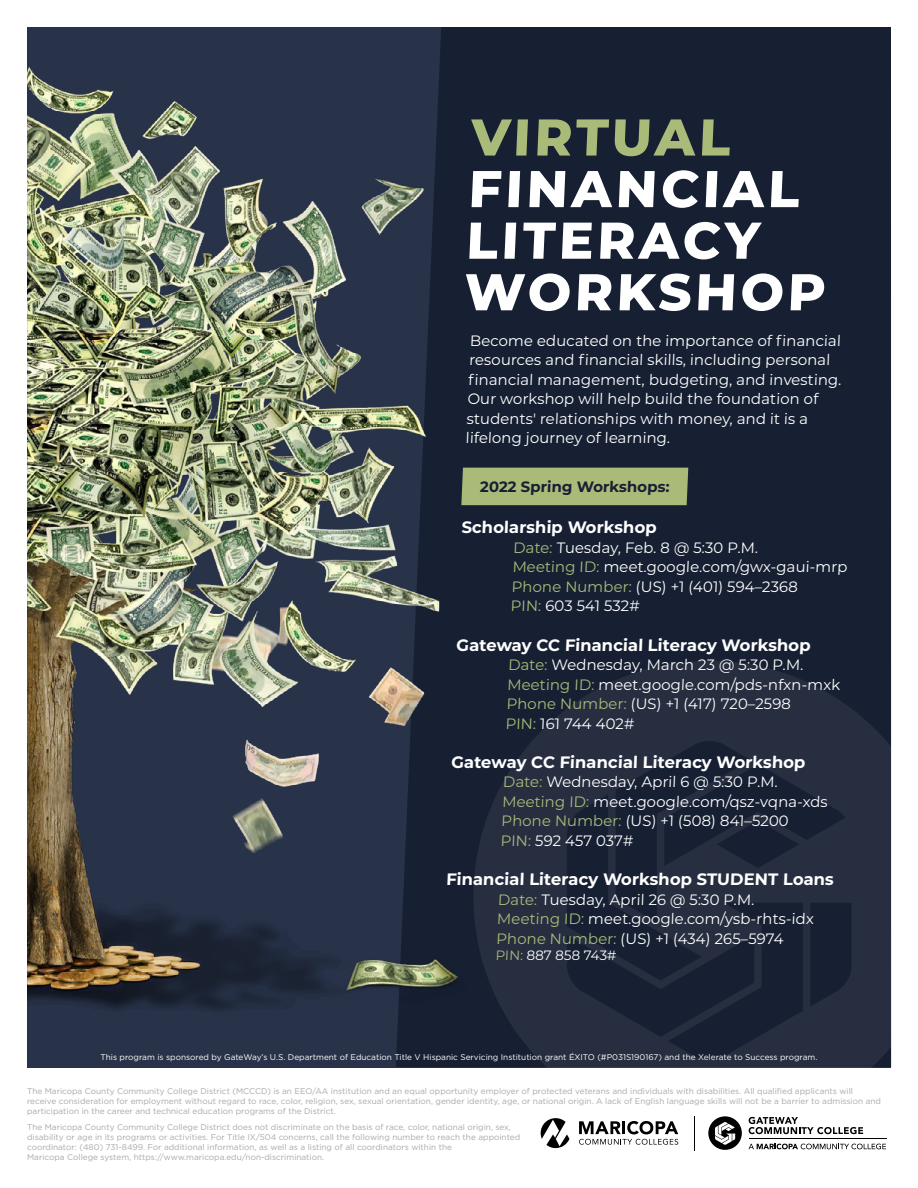
<style>
.page{position:relative;width:918px;height:1188px;background:#fff}
.page>*{position:absolute;margin:0;border:0;box-sizing:border-box;transform-origin:0 0}
.t1{font:800 51.6px/51.6px "Montserrat";letter-spacing:.065em;color:#fff}
.t2{font:800 51.6px "Montserrat";color:#aaba79}
.t3{font:700 16.5px "Montserrat";color:#fff}
.t4{font:15px/19.5px "Montserrat";letter-spacing:-.005em;color:#fff}
.t5{font:700 15px "Montserrat";color:#172033}
.t6{font:13.5px "Montserrat";color:#fff}
.t7{font:8.25px/9.8px "Gotham";color:#a7a9ac}
.t8{font:8.25px "Gotham";color:#fff}
.s1{color:#aaba79}
</style>
<div class="page">
<div style="left:27px;top:27px;width:864px;height:1040px;background:#283349"></div>
<div style="left:396px;top:27px;width:496px;height:1040px;background:#172033"></div>
<svg style="left:708px;top:1116px;width:34px;height:34px"></svg>
<svg style="left:749px;top:1144px;width:137px;height:5px"></svg>
<hr style="left:749px;top:1139px;width:137px;height:1px;background:#000">
<svg style="left:749px;top:1117px;width:114px;height:17px"></svg>
<svg style="left:541px;top:1118px;width:28px;height:30px"></svg>
<svg style="left:579px;top:1121px;width:99px;height:24px"></svg>
<hr style="left:695px;top:1116px;width:1px;height:35px;background:#000">
<img style="left:27px;top:67px;width:437px;height:943px">
<svg style="left:473px;top:661px;width:418px;height:406px;fill:#262e40"></svg>
<img style="left:298px;top:941px;width:169px;height:94px">
<img style="left:342px;top:151px;width:104px;height:104px;border-radius:52px">
<div style="left:461px;top:468px;width:227px;height:37px;background:#aaba79"></div>
<h1 class="t2" style="left:470px;top:99px;width:264px">VIRTUAL</h1>
<h1 class="t1" style="left:463px;top:160px;width:366px">FINANCIAL<br>LITERACY<br>WORKSHOP</h1>
<p class="t4" style="left:466px;top:330px;width:378px">Become educated on the importance of financial resources and financial skills, including personal financial management, budgeting, and investing.<br>Our workshop will help build the foundation of students' relationships with money, and it is a lifelong journey of learning.</p>
<h3 class="t5" style="left:480px;top:475px;width:192px">2022 Spring Workshops:</h3>
<h2 class="t3" style="left:461px;top:516px;width:198px">Scholarship Workshop</h2>
<h3 class="t4" style="left:511px;top:537px;width:339px"><span class="s1">Date:</span> Tuesday, Feb. 8 @ 5:30 P.M.<br><span class="s1">Meeting ID:</span> meet.google.com/gwx-gaui-mrp<br><span class="s1">Phone Number:</span> (US) +1 (401) 594–2368<br><span class="s1">PIN:</span> 603 541 532#</h3>
<h2 class="t3" style="left:456px;top:633px;width:357px">Gateway CC Financial Literacy Workshop</h2>
<h3 class="t4" style="left:506px;top:654px;width:337px"><span class="s1">Date:</span> Wednesday, March 23 @ 5:30 P.M.<br><span class="s1">Meeting ID:</span> meet.google.com/pds-nfxn-mxk <span class="s1">Phone Number:</span> (US) +1 (417) 720–2598<br><span class="s1">PIN:</span> 161 744 402#</h3>
<h2 class="t3" style="left:451px;top:750px;width:357px">Gateway CC Financial Literacy Workshop</h2>
<h3 class="t4" style="left:500px;top:772px;width:330px"><span class="s1">Date:</span> Wednesday, April 6 @ 5:30 P.M.<br><span class="s1">Meeting ID:</span> meet.google.com/qsz-vqna-xds <span class="s1">Phone Number:</span> (US) +1 (508) 841–5200<br><span class="s1">PIN:</span> 592 457 037#</h3>
<h2 class="t3" style="left:446px;top:867px;width:390px">Financial Literacy Workshop STUDENT Loans</h2>
<h3 class="t4" style="left:496px;top:889px;width:320px"><span class="s1">Date:</span> Tuesday, April 26 @ 5:30 P.M.<br><span class="s1">Meeting ID:</span> meet.google.com/ysb-rhts-idx<br><span class="s1">Phone Number:</span> (US) +1 (434) 265–5974</h3>
<h3 class="t6" style="left:495px;top:946px;width:123px"><span class="s1">PIN:</span> 887 858 743#</h3>
<p class="t8" style="left:101px;top:1051px;width:718px">This program is sponsored by GateWay’s U.S. Department of Education Title V Hispanic Servicing Institution grant ÉXITO (#P031S190167) and the Xelerate to Success program.</p>
<p class="t7" style="left:27px;top:1086px;width:855px">The Maricopa County Community College District (MCCCD) is an EEO/AA institution and an equal opportunity employer of protected veterans and individuals with disabilities. All qualified applicants will receive consideration for employment without regard to race, color, religion, sex, sexual orientation, gender identity, age, or national origin. A lack of English language skills will not be a barrier to admission and participation in the career and technical education programs of the District.</p>
<p class="t7" style="left:27px;top:1122px;width:495px">The Maricopa County Community College District does not discriminate on the basis of race, color, national origin, sex, disability or age in its programs or activities. For Title IX/504 concerns, call the following number to reach the appointed coordinator: (480) 731-8499. For additional information, as well as a listing of all coordinators within the<br>Maricopa College system, https://www.maricopa.edu/non-discrimination.</p>
</div>
